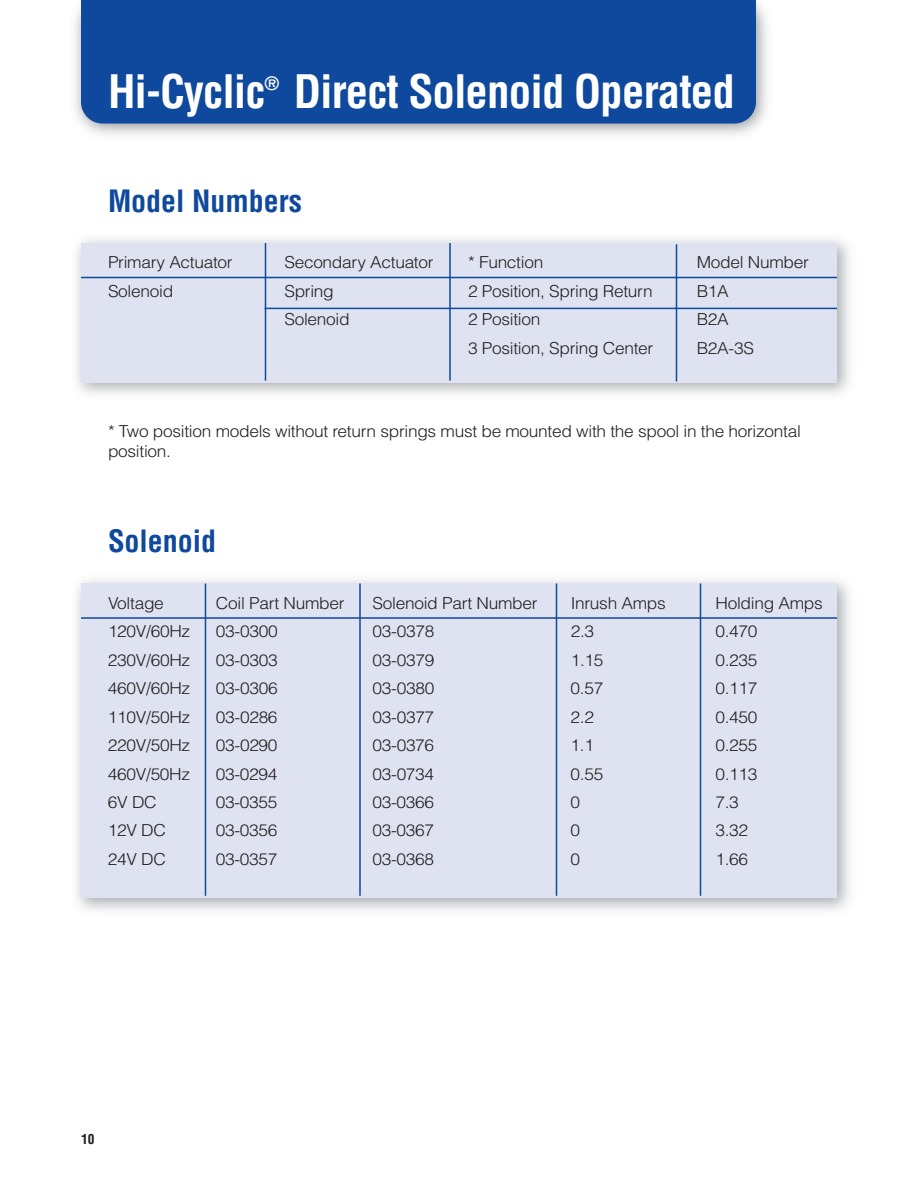
<style>
.page{position:relative;width:918px;height:1188px;background:#fff}
.page>*{position:absolute;margin:0;border:0;box-sizing:border-box;transform-origin:0 0}
.t1{font:700 condensed 45px "Helvetica";letter-spacing:-.02em;color:#fff}
.t2{font:700 condensed 30px "Helvetica";color:#0f499d}
.t3{font:700 condensed 18px "Helvetica";color:#fff}
.t4{font:300 16.5px/19.8px "Helvetica";letter-spacing:-.02em;color:#231f20;scale:1.05 1}
.t5{font:700 condensed 13.5px "Helvetica";color:#231f20}
</style>
<div class="page">
<div style="left:81px;top:243px;width:756px;height:139px;background:#dfe2f1"></div>
<hr style="left:81px;top:277px;width:756px;height:1px;background:#0f499d">
<hr style="left:265px;top:308px;width:572px;height:1px;background:#0f499d">
<hr style="left:265px;top:243px;width:1px;height:138px;background:#0f499d">
<hr style="left:449px;top:243px;width:2px;height:138px;background:#0f499d">
<hr style="left:676px;top:244px;width:1px;height:137px;background:#0f499d">
<div style="left:81px;top:584px;width:756px;height:314px;background:#dfe2f1"></div>
<hr style="left:81px;top:617px;width:756px;height:2px;background:#0f499d">
<hr style="left:205px;top:584px;width:1px;height:312px;background:#0f499d">
<hr style="left:359px;top:584px;width:2px;height:312px;background:#0f499d">
<hr style="left:556px;top:584px;width:1px;height:312px;background:#0f499d">
<hr style="left:700px;top:584px;width:1px;height:312px;background:#0f499d">
<div style="left:81px;top:1px;width:675px;height:123px;background:#0f499d;border-radius:22px"></div>
<div style="left:81px;top:0;width:675px;height:55px;background:#0f499d"></div>
<h1 class="t1" style="left:108px;top:66px;width:159px">Hi-Cyclic</h1>
<p class="t3" style="left:265px;top:73px;width:16px">®</p>
<h1 class="t1" style="left:294px;top:66px;width:443px">Direct Solenoid Operated</h1>
<h2 class="t2" style="left:108px;top:184px;width:196px">Model Numbers</h2>
<p class="t4" style="left:108px;top:253px;width:120px">Primary Actuator</p>
<p class="t4" style="left:284px;top:253px;width:144px">Secondary Actuator</p>
<p class="t4" style="left:468px;top:253px;width:73px">* Function</p>
<p class="t4" style="left:697px;top:253px;width:108px">Model Number</p>
<p class="t4" style="left:108px;top:281px;width:64px">Solenoid</p>
<p class="t4" style="left:284px;top:281px;width:49px">Spring</p>
<p class="t4" style="left:468px;top:281px;width:177px">2 Position, Spring Return</p>
<p class="t4" style="left:697px;top:281px;width:32px">B1A</p>
<p class="t4" style="left:284px;top:310px;width:64px">Solenoid</p>
<p class="t4" style="left:468px;top:310px;width:70px">2 Position</p>
<p class="t4" style="left:697px;top:310px;width:32px">B2A</p>
<p class="t4" style="left:468px;top:338px;width:178px">3 Position, Spring Center</p>
<p class="t4" style="left:697px;top:338px;width:56px">B2A-3S</p>
<p class="t4" style="left:108px;top:422px;width:661px">* Two position models without return springs must be mounted with the spool in the horizontal position.</p>
<h2 class="t2" style="left:108px;top:524px;width:110px">Solenoid</h2>
<p class="t4" style="left:108px;top:593px;width:55px">Voltage</p>
<p class="t4" style="left:216px;top:593px;width:124px">Coil Part Number</p>
<p class="t4" style="left:373px;top:593px;width:159px">Solenoid Part Number</p>
<p class="t4" style="left:571px;top:593px;width:92px">Inrush Amps</p>
<p class="t4" style="left:716px;top:593px;width:104px">Holding Amps</p>
<p class="t4" style="left:108px;top:622px;width:80px">120V/60Hz</p>
<p class="t4" style="left:216px;top:622px;width:60px">03-0300</p>
<p class="t4" style="left:373px;top:622px;width:60px">03-0378</p>
<p class="t4" style="left:571px;top:622px;width:24px">2.3</p>
<p class="t4" style="left:715px;top:622px;width:42px">0.470</p>
<p class="t4" style="left:108px;top:650px;width:80px">230V/60Hz</p>
<p class="t4" style="left:216px;top:650px;width:60px">03-0303</p>
<p class="t4" style="left:373px;top:650px;width:60px">03-0379</p>
<p class="t4" style="left:571px;top:650px;width:33px">1.15</p>
<p class="t4" style="left:715px;top:650px;width:42px">0.235</p>
<p class="t4" style="left:108px;top:679px;width:80px">460V/60Hz</p>
<p class="t4" style="left:216px;top:679px;width:60px">03-0306</p>
<p class="t4" style="left:373px;top:679px;width:60px">03-0380</p>
<p class="t4" style="left:571px;top:679px;width:33px">0.57</p>
<p class="t4" style="left:715px;top:679px;width:42px">0.117</p>
<p class="t4" style="left:108px;top:707px;width:80px">110V/50Hz</p>
<p class="t4" style="left:216px;top:707px;width:60px">03-0286</p>
<p class="t4" style="left:373px;top:707px;width:60px">03-0377</p>
<p class="t4" style="left:571px;top:707px;width:24px">2.2</p>
<p class="t4" style="left:715px;top:707px;width:42px">0.450</p>
<p class="t4" style="left:108px;top:736px;width:80px">220V/50Hz</p>
<p class="t4" style="left:216px;top:736px;width:60px">03-0290</p>
<p class="t4" style="left:373px;top:736px;width:60px">03-0376</p>
<p class="t4" style="left:571px;top:736px;width:24px">1.1</p>
<p class="t4" style="left:715px;top:736px;width:42px">0.255</p>
<p class="t4" style="left:108px;top:764px;width:80px">460V/50Hz</p>
<p class="t4" style="left:216px;top:764px;width:60px">03-0294</p>
<p class="t4" style="left:373px;top:764px;width:60px">03-0734</p>
<p class="t4" style="left:571px;top:764px;width:33px">0.55</p>
<p class="t4" style="left:715px;top:764px;width:42px">0.113</p>
<p class="t4" style="left:108px;top:792px;width:48px">6V DC</p>
<p class="t4" style="left:216px;top:792px;width:60px">03-0355</p>
<p class="t4" style="left:373px;top:792px;width:60px">03-0366</p>
<p class="t4" style="left:571px;top:792px;width:11px">0</p>
<p class="t4" style="left:715px;top:792px;width:24px">7.3</p>
<p class="t4" style="left:108px;top:821px;width:57px">12V DC</p>
<p class="t4" style="left:216px;top:821px;width:60px">03-0356</p>
<p class="t4" style="left:373px;top:821px;width:60px">03-0367</p>
<p class="t4" style="left:571px;top:821px;width:11px">0</p>
<p class="t4" style="left:715px;top:821px;width:33px">3.32</p>
<p class="t4" style="left:108px;top:849px;width:57px">24V DC</p>
<p class="t4" style="left:216px;top:849px;width:60px">03-0357</p>
<p class="t4" style="left:373px;top:849px;width:60px">03-0368</p>
<p class="t4" style="left:571px;top:849px;width:11px">0</p>
<p class="t4" style="left:715px;top:849px;width:33px">1.66</p>
<p class="t5" style="left:81px;top:1132px;width:15px">10</p>
</div>
